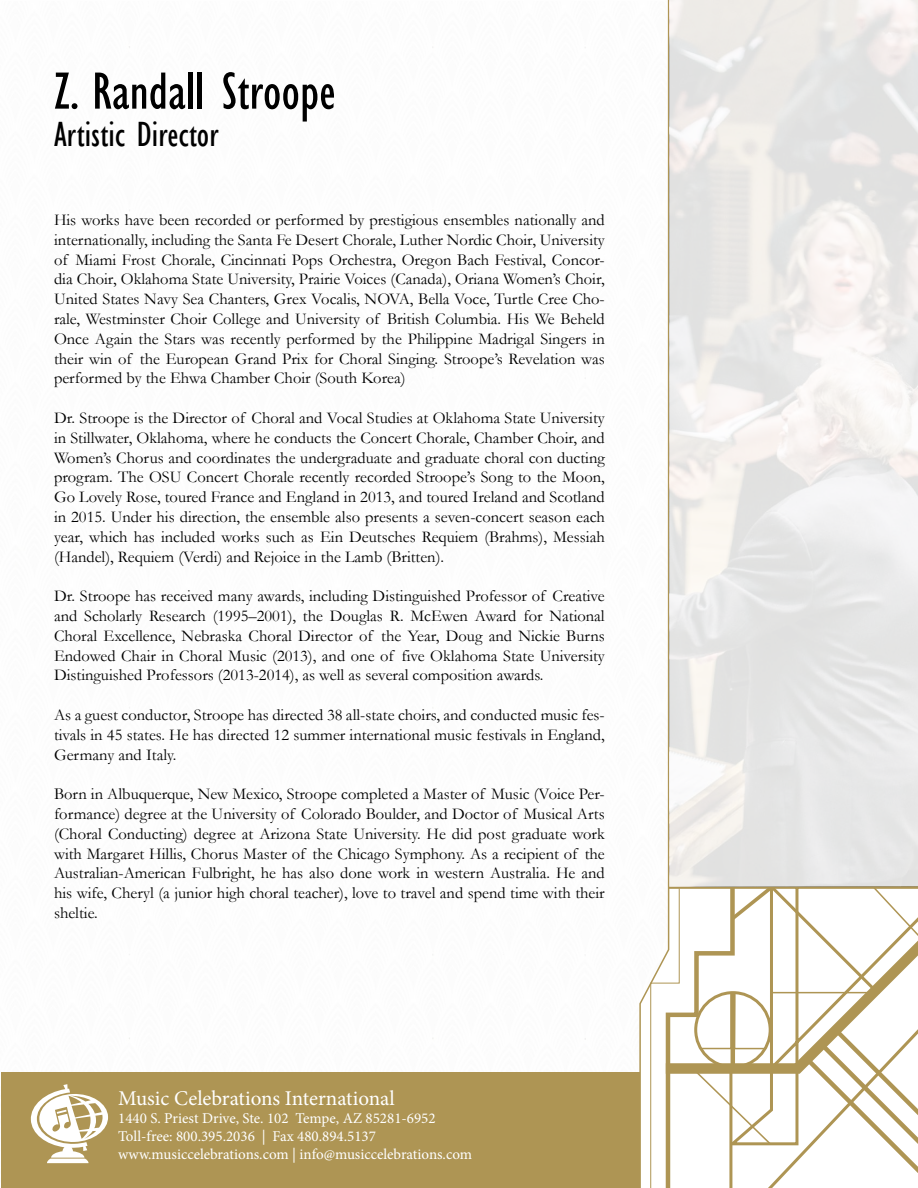
<style>
.page{position:relative;width:918px;height:1188px;background:#fff}
.page>*{position:absolute;margin:0;border:0;box-sizing:border-box;transform-origin:0 0}
.t1{font:condensed 54px "Gill Sans";color:#000}
.t2{font:condensed 36px "Gill Sans";color:#000}
.t3{font:21px "Minion Pro";letter-spacing:-.005em;color:#fff}
.t4{font:16.5px/19.8px "Garamond";color:#000;text-align:justify}
.t5{font:15px "Minion Pro";color:#fff}
</style>
<div class="page">
<svg style="left:639px;top:0;width:30px;height:1188px"></svg>
<svg style="left:650px;top:882px;width:268px;height:306px"></svg>
<svg style="left:729px;top:943px;width:189px;height:245px"></svg>
<div style="left:1px;top:1073px;width:638px;height:115px;background:#ae9554"></div>
<svg style="left:30px;top:1084px;width:78px;height:79px"></svg>
<svg style="left:669px;top:0;width:249px;height:887px;fill:#e9e8e7"></svg>
<p class="t1" style="left:54px;top:59px;width:284px">Z. Randall Stroope</p>
<p class="t2" style="left:54px;top:113px;width:166px">Artistic Director</p>
<p class="t4" style="left:54px;top:209px;width:552px">His works have been recorded or performed by prestigious ensembles nationally and internationally, including the Santa Fe Desert Chorale, Luther Nordic Choir, University of Miami Frost Chorale, Cincinnati Pops Orchestra, Oregon Bach Festival, Concor&shy;dia Choir, Oklahoma State University, Prairie Voices (Canada), Oriana Women’s Choir, United States Navy Sea Chanters, Grex Vocalis, NOVA, Bella Voce, Turtle Cree Cho&shy;rale, Westminster Choir College and University of British Columbia. His We Beheld Once Again the Stars was recently performed by the Philippine Madrigal Singers in their win of the European Grand Prix for Choral Singing. Stroope’s Revelation was performed by the Ehwa Chamber Choir (South Korea)</p>
<p class="t4" style="left:54px;top:407px;width:552px">Dr. Stroope is the Director of Choral and Vocal Studies at Oklahoma State University in Stillwater, Oklahoma, where he conducts the Concert Chorale, Chamber Choir, and Women’s Chorus and coordinates the undergraduate and graduate choral con ducting program. The OSU Concert Chorale recently recorded Stroope’s Song to the Moon, Go Lovely Rose, toured France and England in 2013, and toured Ireland and Scotland in 2015. Under his direction, the ensemble also presents a seven-concert season each year, which has included works such as Ein Deutsches Requiem (Brahms), Messiah (Handel), Requiem (Verdi) and Rejoice in the Lamb (Britten).</p>
<p class="t4" style="left:54px;top:586px;width:552px">Dr. Stroope has received many awards, including Distinguished Professor of Creative and Scholarly Research (1995–2001), the Douglas R. McEwen Award for National Choral Excellence, Nebraska Choral Director of the Year, Doug and Nickie Burns Endowed Chair in Choral Music (2013), and one of five Oklahoma State University Distinguished Professors (2013-2014), as well as several composition awards.</p>
<p class="t4" style="left:54px;top:704px;width:552px">As a guest conductor, Stroope has directed 38 all-state choirs, and conducted music fes&shy;tivals in 45 states. He has directed 12 summer international music festivals in England, Germany and Italy.</p>
<p class="t4" style="left:54px;top:784px;width:552px">Born in Albuquerque, New Mexico, Stroope completed a Master of Music (Voice Per&shy;formance) degree at the University of Colorado Boulder, and Doctor of Musical Arts (Choral Conducting) degree at Arizona State University. He did post graduate work with Margaret Hillis, Chorus Master of the Chicago Symphony. As a recipient of the Australian-American Fulbright, he has also done work in western Australia. He and his wife, Cheryl (a junior high choral teacher), love to travel and spend time with their sheltie.</p>
<p class="t3" style="left:118px;top:1084px;width:278px">Music Celebrations International</p>
<p class="t5" style="left:118px;top:1108px;width:319px">1440 S. Priest Drive, Ste. 102 Tempe, AZ 85281-6952</p>
<p class="t5" style="left:118px;top:1126px;width:259px">Toll-free: 800.395.2036 | Fax 480.894.5137</p>
<p class="t5" style="left:118px;top:1144px;width:355px">www.musiccelebrations.com | info@musiccelebrations.com</p>
</div>
